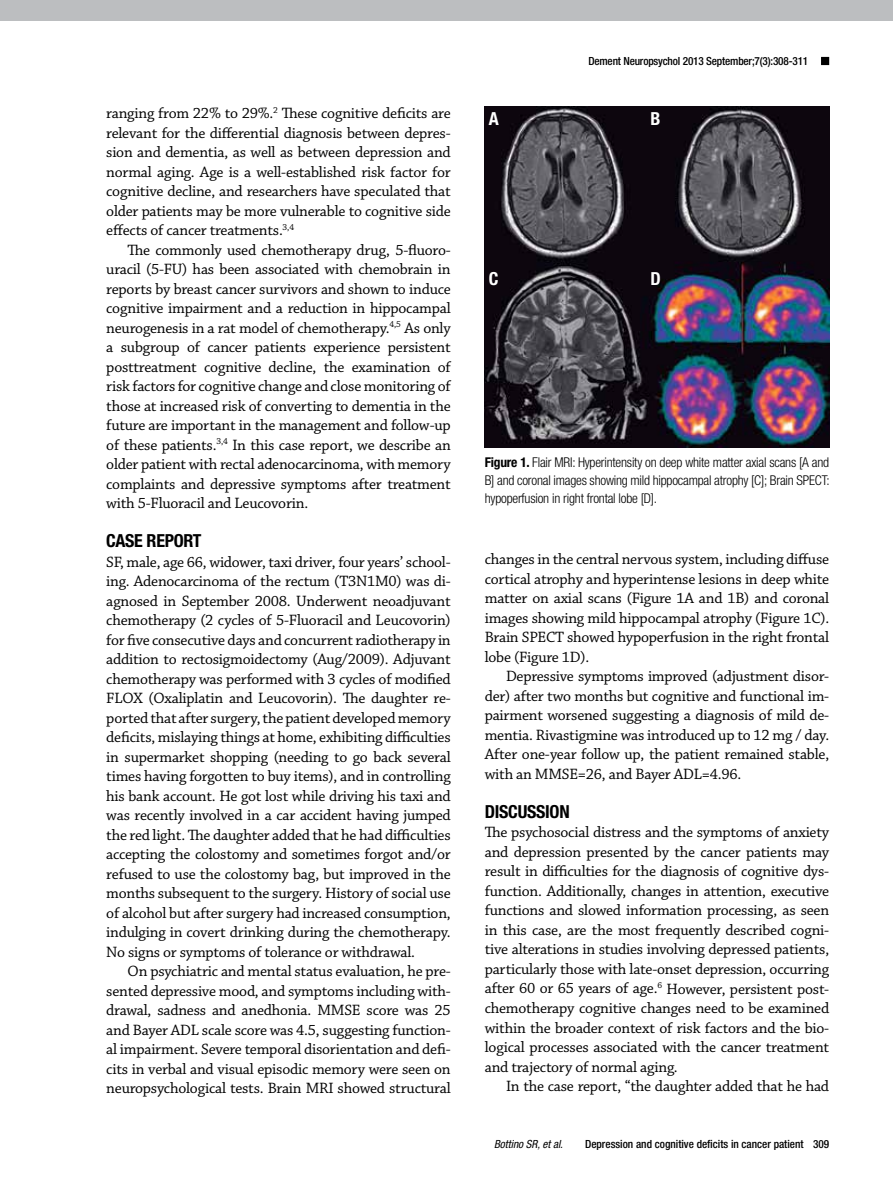
<style>
.page{position:relative;width:893px;height:1191px;background:#fff}
.page>*{position:absolute;margin:0;border:0;box-sizing:border-box;transform-origin:0 0}
.t1{font:700 condensed 18px "Helvetica Neue";letter-spacing:-.015em;color:#000}
.t2{font:700 condensed 18px "Helvetica Neue";color:#fff}
.t3{font:15.75px/19.5px "Chaparral Pro";letter-spacing:-.015em;color:#000;text-align:justify}
.t4{font:300 condensed 13.5px/18px "Helvetica Neue";letter-spacing:-.015em;color:#000;text-align:justify}
.t5{font:500 condensed 11.25px "Helvetica Neue";color:#000}
.t6{font:italic condensed 11.25px "Helvetica Neue";color:#000}
.s1{font-weight:700}
</style>
<div class="page">
<div style="left:0;top:0;width:893px;height:21px;background:#bcbec0"></div>
<div style="left:821px;top:57px;width:8px;height:8px;border:2px solid #000"></div>
<hr style="left:0;top:0;width:1px;height:70px;background:#bcbec0">
<img style="left:485px;top:106px;width:344px;height:341px">
<p class="t3" style="left:106px;top:104px;width:346px">ranging from 22% to 29%.<sup>2</sup> These cognitive deficits are relevant for the differential diagnosis between depres&shy;sion and dementia, as well as between depression and normal aging. Age is a well-established risk factor for cognitive decline, and researchers have speculated that older patients may be more vulnerable to cognitive side effects of cancer treatments.<sup>3,4</sup></p>
<p class="t3" style="left:106px;top:240px;width:346px;text-indent:21px">The commonly used chemotherapy drug, 5-fluoro&shy;uracil (5-FU) has been associated with chemobrain in reports by breast cancer survivors and shown to induce cognitive impairment and a reduction in hippocampal neurogenesis in a rat model of chemotherapy.<sup>4,5</sup> As only a subgroup of cancer patients experience persistent posttreatment cognitive decline, the examination of risk factors for cognitive change and close monitoring of those at increased risk of converting to dementia in the future are important in the management and follow-up of these patients.<sup>3,4</sup> In this case report, we describe an older patient with rectal adenocarcinoma, with memory complaints and depressive symptoms after treatment with 5-Fluoracil and Leucovorin.</p>
<p class="t1" style="left:106px;top:530px;width:51px">CASEREPO</p>
<p class="t1" style="left:184px;top:530px;width:20px">RT</p>
<p class="t3" style="left:106px;top:552px;width:346px">SF, male, age 66, widower, taxi driver, four years’ school&shy;ing. Adenocarcinoma of the rectum (T3N1M0) was di&shy;agnosed in September 2008. Underwent neoadjuvant chemotherapy (2 cycles of 5-Fluoracil and Leucovorin) for five consecutive days and concurrent radiotherapy in addition to rectosigmoidectomy (Aug/2009). Adjuvant chemotherapy was performed with 3 cycles of modified FLOX (Oxaliplatin and Leucovorin). The daughter re&shy;ported that after surgery, the patient developed memory deficits, mislaying things at home, exhibiting difficulties in supermarket shopping (needing to go back several times having forgotten to buy items), and in controlling his bank account. He got lost while driving his taxi and was recently involved in a car accident having jumped the red light. The daughter added that he had difficulties accepting the colostomy and sometimes forgot and/or refused to use the colostomy bag, but improved in the months subsequent to the surgery. History of social use of alcohol but after surgery had increased consumption, indulging in covert drinking during the chemotherapy.<br>No signs or symptoms of tolerance or withdrawal.</p>
<p class="t3" style="left:106px;top:962px;width:346px;text-indent:21px">On psychiatric and mental status evaluation, he pre&shy;sented depressive mood, and symptoms including with&shy;drawal, sadness and anedhonia. MMSE score was 25 and Bayer ADL scale score was 4.5, suggesting function&shy;al impairment. Severe temporal disorientation and defi&shy;cits in verbal and visual episodic memory were seen on neuropsychological tests. Brain MRI showed structural</p>
<p class="t2" style="left:489px;top:107px;width:12px">A</p>
<p class="t2" style="left:489px;top:268px;width:10px">C</p>
<p class="t5" style="left:588px;top:54px;width:222px">Dement Neuropsychol 2013 September;7(3):308-311</p>
<p class="t2" style="left:651px;top:107px;width:10px">B</p>
<p class="t2" style="left:651px;top:268px;width:12px">D</p>
<p class="t4" style="left:485px;top:453px;width:346px"><span class="s1">FIGURE 1.</span> Flair MRI: Hyperintensity on deep white matter axial scans [A and B] and coronal images showing mild hippocampal atrophy [C]; Brain SPECT: hypoperfusion in right frontal lobe [D].</p>
<p class="t3" style="left:485px;top:550px;width:346px">changes in the central nervous system, including diffuse cortical atrophy and hyperintense lesions in deep white matter on axial scans (Figure 1A and 1B) and coronal images showing mild hippocampal atrophy (Figure 1C).<br>Brain SPECT showed hypoperfusion in the right frontal lobe (Figure 1D).</p>
<p class="t3" style="left:485px;top:667px;width:346px;text-indent:21px">Depressive symptoms improved (adjustment disor&shy;der) after two months but cognitive and functional im&shy;pairment worsened suggesting a diagnosis of mild de&shy;mentia. Rivastigmine was introduced up to 12 mg / day.<br>After one-year follow up, the patient remained stable, with an MMSE=26, and Bayer ADL=4.96.</p>
<p class="t1" style="left:485px;top:800px;width:69px">DISCUSSION</p>
<p class="t3" style="left:485px;top:823px;width:346px">The psychosocial distress and the symptoms of anxiety and depression presented by the cancer patients may result in difficulties for the diagnosis of cognitive dys&shy;function. Additionally, changes in attention, executive functions and slowed information processing, as seen in this case, are the most frequently described cogni&shy;tive alterations in studies involving depressed patients, particularly those with late-onset depression, occurring after 60 or 65 years of age.<sup>6</sup> However, persistent post&shy;chemotherapy cognitive changes need to be examined within the broader context of risk factors and the bio&shy;logical processes associated with the cancer treatment and trajectory of normal aging.</p>
<p class="t3" style="left:506px;top:1077px;width:325px">In the case report, “the daughter added that he had</p>
<p class="t6" style="left:494px;top:1138px;width:70px">Bottino SR, et al.</p>
<p class="t5" style="left:585px;top:1137px;width:246px">Depression and cognitive deficits in cancer patient 309</p>
</div>
